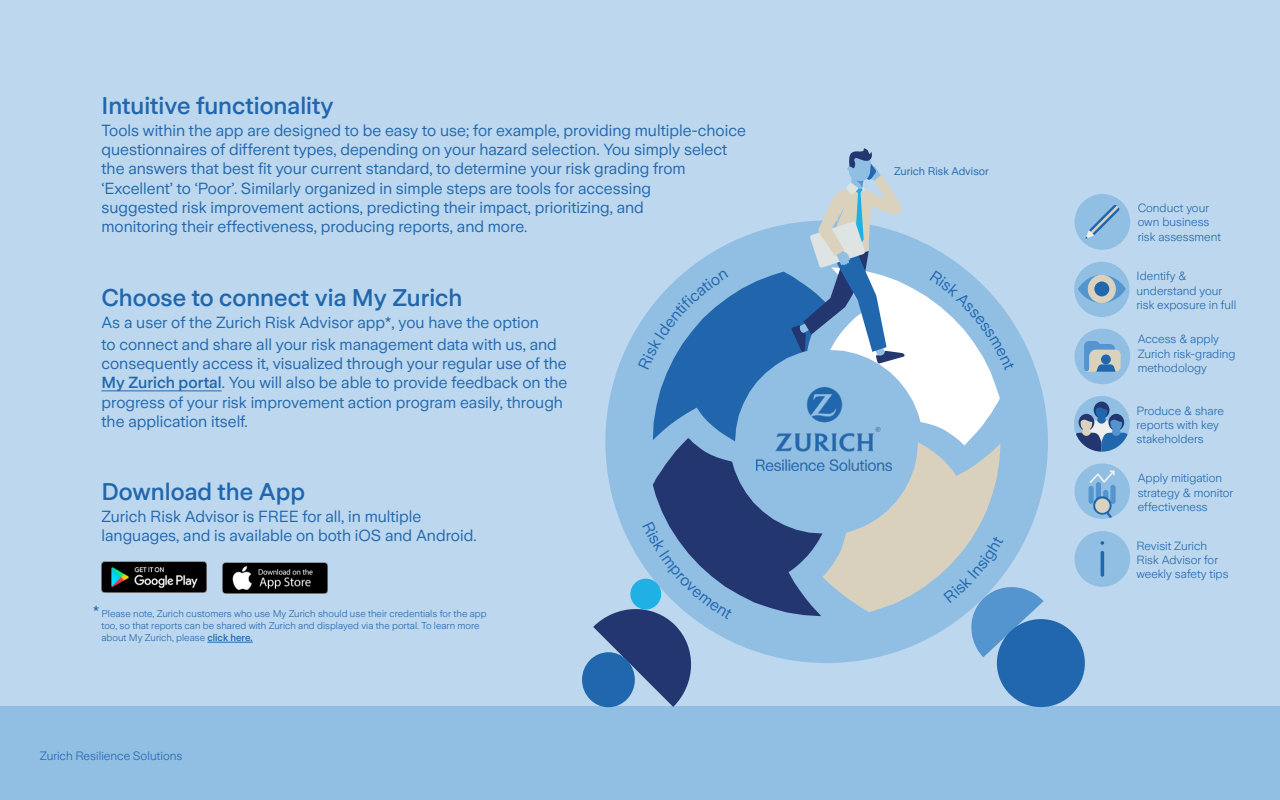
<style>
.page{position:relative;width:1280px;height:800px;background:#bdd8ee}
.page>*{position:absolute;margin:0;border:0;box-sizing:border-box;transform-origin:0 0}
.t1{font:500 24px "Zurich Sans";color:#2167ae}
.t2{font:16px/19.2px "Zurich Sans";color:#2167ae}
.t3{font:300 12px "Zurich Sans";color:#2167ae}
.t4{font:300 11.9px/14.2px "Zurich Sans";color:#2167ae}
.t5{font:11px "Zurich Sans";color:#2167ae}
.t6{font:300 9.8px/11.8px "Zurich Sans";color:#2167ae}
.s1{font-weight:500}
.s2{font-weight:400;font-size:16px}
</style>
<div class="page">
<div style="left:0;top:706px;width:1280px;height:94px;background:#91bfe3"></div>
<hr style="left:102px;top:391px;width:120px;height:1px;background:#2167ae">
<div style="left:997px;top:619px;width:88px;height:88px;background:#2167ae;border-radius:50%"></div>
<div style="left:582px;top:652px;width:53px;height:55px;background:#2167ae;border-radius:50%"></div>
<div style="left:1075px;top:194px;width:55px;height:56px;background:#91bfe3;border-radius:50%"></div>
<svg style="left:1085px;top:205px;width:35px;height:34px"></svg>
<div style="left:1074px;top:396px;width:56px;height:56px;background:#91bfe3;border-radius:50%"></div>
<div style="left:1094px;top:402px;width:15px;height:17px;background:#23366f;border-radius:50%"></div>
<svg style="left:1076px;top:407px;width:52px;height:45px"></svg>
<div style="left:1075px;top:463px;width:55px;height:56px;background:#91bfe3;border-radius:50%"></div>
<div style="left:1089px;top:486px;width:5px;height:18px;background:#5495cf;border-radius:2px"></div>
<div style="left:1110px;top:485px;width:6px;height:19px;background:#6ba5d6;border-radius:2px"></div>
<svg style="left:1090px;top:470px;width:25px;height:48px"></svg>
<div style="left:1095px;top:498px;width:15px;height:15px;background:#dad2bd;border-radius:50%"></div>
<div style="left:1074px;top:531px;width:56px;height:56px;background:#91bfe3;border-radius:50%"></div>
<svg style="left:1101px;top:541px;width:3px;height:4px"></svg>
<hr style="left:1101px;top:551px;width:3px;height:26px;background:#2167ae;border-radius:2px">
<div style="left:1074px;top:262px;width:56px;height:55px;background:#91bfe3;border-radius:50%"></div>
<svg style="left:1078px;top:275px;width:48px;height:28px"></svg>
<div style="left:1094px;top:282px;width:15px;height:14px;background:#2167ae;border-radius:50%"></div>
<div style="left:1075px;top:329px;width:55px;height:55px;background:#91bfe3;border-radius:50%"></div>
<svg style="left:1084px;top:341px;width:37px;height:31px"></svg>
<div style="left:1101px;top:354px;width:10px;height:10px;background:#2167ae;border-radius:50%"></div>
<img style="left:222px;top:563px;width:105px;height:31px">
<img style="left:102px;top:561px;width:104px;height:31px">
<hr style="left:207px;top:642px;width:46px;height:1px;background:#2167ae">
<svg style="left:593px;top:148px;width:451px;height:559px"></svg>
<h1 class="t1" style="left:102px;top:93px;width:234px">Intuitive functionality</h1>
<p class="t2" style="left:102px;top:121px;width:646px">Tools within the app are designed to be easy to use; for example, providing multiple-choice questionnaires of different types, depending on your hazard selection. You simply select the answers that best fit your current standard, to determine your risk grading from ‘Excellent’ to ‘Poor’. Similarly organized in simple steps are tools for accessing<br>suggested risk improvement actions, predicting their impact, prioritizing, and<br>monitoring their effectiveness, producing reports, and more.</p>
<h1 class="t1" style="left:102px;top:285px;width:362px">Choose to connect via My Zurich</h1>
<p class="t2" style="left:102px;top:312px;width:457px;line-height:22px">As a user of the Zurich Risk Advisor app*, you have the option to connect and share all your risk management data with us, and</p>
<p class="t2" style="left:102px;top:354px;width:467px">consequently access it, visualized through your regular use of the <span class="s1">My Zurich portal</span>. You will also be able to provide feedback on the progress of your risk improvement action program easily, through the application itself.</p>
<h1 class="t1" style="left:102px;top:478px;width:205px">Download the App</h1>
<p class="t2" style="left:102px;top:507px;width:377px">Zurich Risk Advisor is FREE for all, in multiple languages, and is available on both iOS and Android.</p>
<p class="t6" style="left:102px;top:608px;width:387px;text-indent:-9px"><span class="s2">*</span> Please note, Zurich customers who use My Zurich should use their credentials for the app too, so that reports can be shared with Zurich and displayed via the portal. To learn more about My Zurich, please <span class="s1">click here.</span></p>
<p class="t3" style="left:40px;top:749px;width:144px">Zurich Resilience Solutions</p>
<p class="t5" style="left:894px;top:165px;width:96px">Zurich Risk Advisor</p>
<p class="t4" style="left:1138px;top:201px;width:85px">Conduct your own business risk assessment</p>
<p class="t4" style="left:1137px;top:269px;width:101px">Identify &amp; understand your risk exposure in full</p>
<p class="t4" style="left:1138px;top:332px;width:99px">Access &amp; apply<br>Zurich risk-grading methodology</p>
<p class="t4" style="left:1137px;top:404px;width:89px">Produce &amp; share reports with key stakeholders</p>
<p class="t4" style="left:1138px;top:471px;width:97px">Apply mitigation strategy &amp; monitor effectiveness</p>
<p class="t4" style="left:1137px;top:539px;width:94px">Revisit Zurich<br>Risk Advisor for weekly safety tips</p>
</div>
